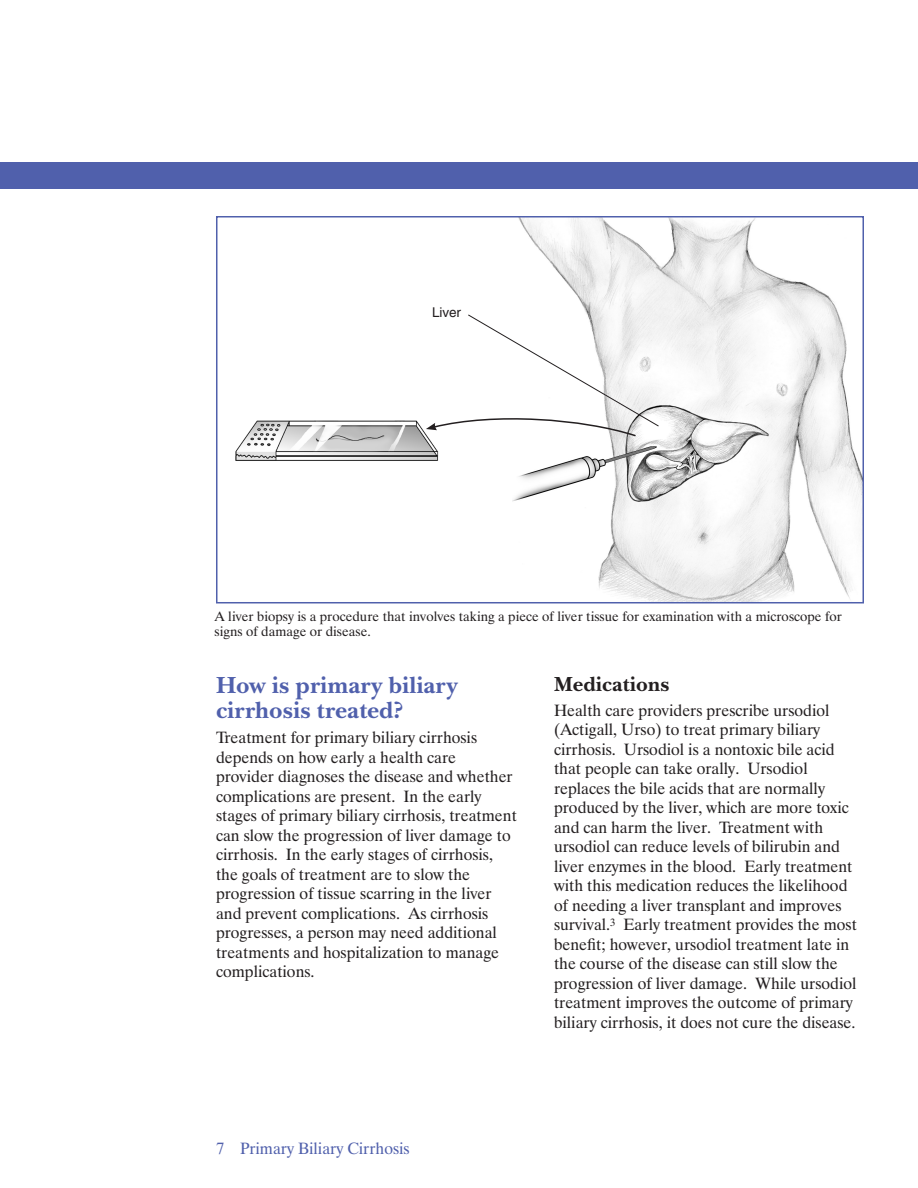
<style>
.page{position:relative;width:918px;height:1188px;background:#fff}
.page>*{position:absolute;margin:0;border:0;box-sizing:border-box;transform-origin:0 0}
._1a__Subhead_1{font:700 24px/25.5px "New Baskerville ITC";color:#5060ac}
._1b__Subhead_2{font:700 21px "New Baskerville ITC";color:#231f20}
._2a__Body_Text{font:16.35px/19.5px "Dutch 801 BT";color:#231f20}
.t1{font:16.35px "Dutch 801 BT";color:#5060ac}
.Art_Caption{font:13.5px/15px "Dutch 801 BT";color:#231f20}
.t2{font:13.5px "Helvetica";color:#231f20}
</style>
<div class="page">
<div style="left:0;top:162px;width:918px;height:27px;background:#5060ac"></div>
<img style="left:235px;top:420px;width:204px;height:41px">
<img style="left:513px;top:219px;width:348px;height:381px">
<svg style="left:426px;top:314px;width:234px;height:124px"></svg>
<div style="left:216px;top:216px;width:648px;height:387px;border:2px solid #5060ac"></div>
<p class="t2" style="left:432px;top:305px;width:30px">Liver</p>
<p class="Art_Caption" style="left:214px;top:609px;width:629px">A liver biopsy is a procedure that involves taking a piece of liver tissue for examination with a microscope for signs of damage or disease.</p>
<h2 class="_1a__Subhead_1" style="left:216px;top:672px;width:244px">How is primary biliary cirrhosis treated?</h2>
<p class="_2a__Body_Text" style="left:216px;top:728px;width:302px">Treatment for primary biliary cirrhosis depends on how early a health care provider diagnoses the disease and whether complications are present. In the early stages of primary biliary cirrhosis, treatment can slow the progression of liver damage to cirrhosis. In the early stages of cirrhosis, the goals of treatment are to slow the progression of tissue scarring in the liver and prevent complications. As cirrhosis progresses, a person may need additional treatments and hospitalization to manage complications.</p>
<h3 class="_1b__Subhead_2" style="left:554px;top:671px;width:117px">Medications</h3>
<p class="_2a__Body_Text" style="left:554px;top:700px;width:304px">Health care providers prescribe ursodiol (Actigall, Urso) to treat primary biliary cirrhosis. Ursodiol is a nontoxic bile acid that people can take orally. Ursodiol replaces the bile acids that are normally produced by the liver, which are more toxic and can harm the liver. Treatment with ursodiol can reduce levels of bilirubin and liver enzymes in the blood. Early treatment with this medication reduces the likelihood of needing a liver transplant and improves survival.<sup>3</sup> Early treatment provides the most benefit; however, ursodiol treatment late in the course of the disease can still slow the progression of liver damage. While ursodiol treatment improves the outcome of primary biliary cirrhosis, it does not cure the disease.</p>
<p class="t1" style="left:216px;top:1139px;width:195px">7 Primary Biliary Cirrhosis</p>
</div>
